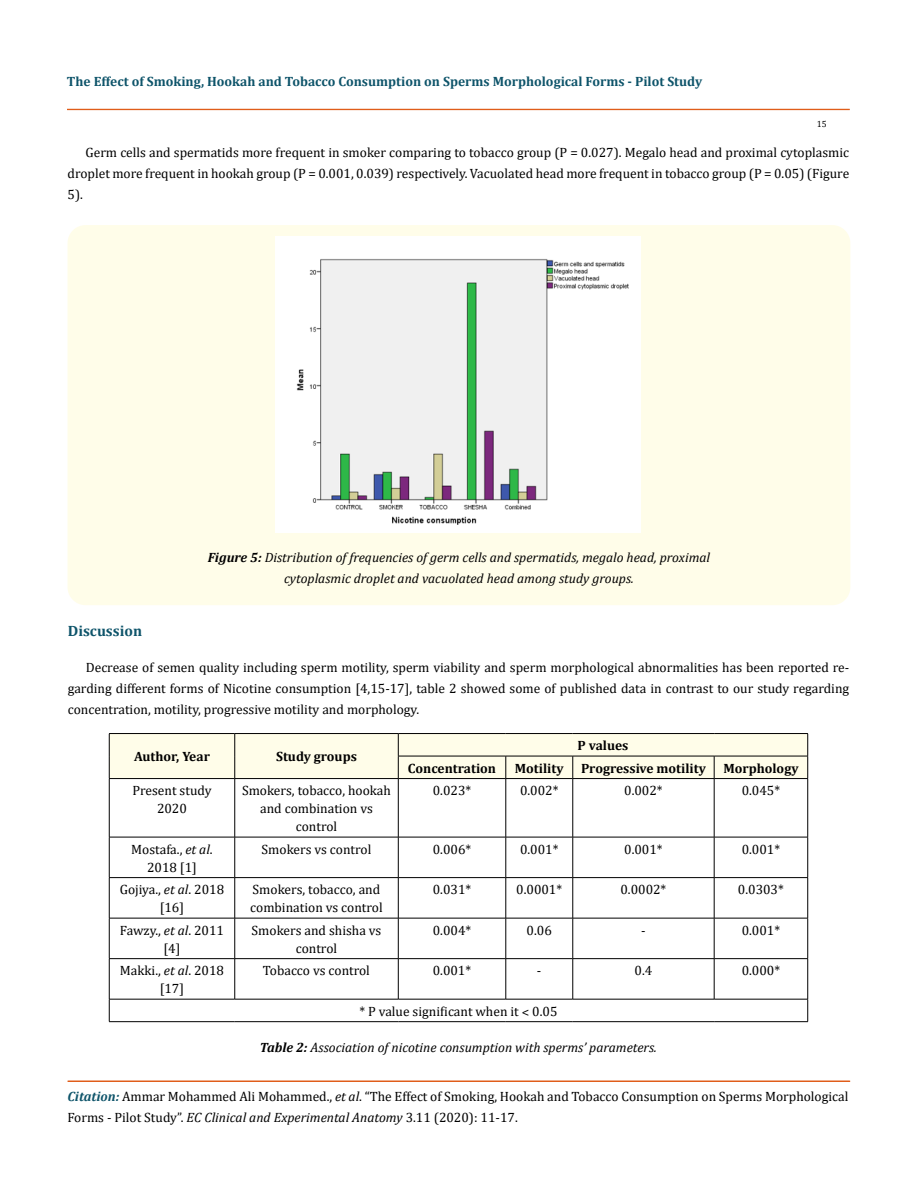
<style>
.page{position:relative;width:917px;height:1190px;background:#fff}
.page>*{position:absolute;margin:0;border:0;box-sizing:border-box;transform-origin:0 0}
.t1{font:700 15px "Cambria";color:#0e546a}
.t2{font:13.5px/18px "Cambria";color:#000;text-align:center}
.t3{font:italic 13.5px/21px "Cambria";color:#000;text-align:center}
.t4{font:700 13.5px "Cambria";color:#0e546a}
.t5{font:700 13.5px "Cambria";color:#000}
.t6{font:9px "Cambria";color:#000}
.s1{font-weight:700}
.s2{font-style:italic}
.s3{font-weight:700;font-style:italic;color:#0e546a}
</style>
<div class="page">
<div style="left:67px;top:109px;width:782px;height:1px;border:1px solid #e05d1a"></div>
<div style="left:68px;top:1081px;width:781px;height:1px;border:1px solid #e05d1a"></div>
<div style="left:68px;top:225px;width:782px;height:380px;background:#fffde9;border-radius:18px"></div>
<img style="left:275px;top:236px;width:365px;height:296px">
<svg style="left:109px;top:733px;width:699px;height:45px"></svg>
<hr style="left:109px;top:778px;width:126px;height:1px;background:#000">
<hr style="left:109px;top:778px;width:1px;height:59px;background:#000">
<hr style="left:235px;top:778px;width:163px;height:1px;background:#000">
<hr style="left:234px;top:778px;width:1px;height:59px;background:#000">
<hr style="left:398px;top:778px;width:108px;height:1px;background:#000">
<hr style="left:398px;top:778px;width:1px;height:59px;background:#000">
<hr style="left:506px;top:778px;width:66px;height:1px;background:#000">
<hr style="left:505px;top:778px;width:1px;height:59px;background:#000">
<hr style="left:572px;top:778px;width:142px;height:1px;background:#000">
<hr style="left:572px;top:778px;width:1px;height:59px;background:#000">
<hr style="left:714px;top:778px;width:93px;height:1px;background:#000">
<hr style="left:714px;top:778px;width:1px;height:59px;background:#000">
<hr style="left:807px;top:778px;width:1px;height:59px;background:#000">
<hr style="left:109px;top:836px;width:126px;height:1px;background:#000">
<hr style="left:109px;top:837px;width:1px;height:40px;background:#000">
<hr style="left:235px;top:836px;width:163px;height:1px;background:#000">
<hr style="left:234px;top:837px;width:1px;height:40px;background:#000">
<hr style="left:398px;top:836px;width:108px;height:1px;background:#000">
<hr style="left:398px;top:837px;width:1px;height:40px;background:#000">
<hr style="left:506px;top:836px;width:66px;height:1px;background:#000">
<hr style="left:505px;top:837px;width:1px;height:40px;background:#000">
<hr style="left:572px;top:836px;width:142px;height:1px;background:#000">
<hr style="left:572px;top:837px;width:1px;height:40px;background:#000">
<hr style="left:714px;top:836px;width:93px;height:1px;background:#000">
<hr style="left:714px;top:837px;width:1px;height:40px;background:#000">
<hr style="left:807px;top:837px;width:1px;height:40px;background:#000">
<hr style="left:109px;top:877px;width:126px;height:1px;background:#000">
<hr style="left:109px;top:877px;width:1px;height:41px;background:#000">
<hr style="left:235px;top:877px;width:163px;height:1px;background:#000">
<hr style="left:234px;top:877px;width:1px;height:41px;background:#000">
<hr style="left:398px;top:877px;width:108px;height:1px;background:#000">
<hr style="left:398px;top:877px;width:1px;height:41px;background:#000">
<hr style="left:506px;top:877px;width:66px;height:1px;background:#000">
<hr style="left:505px;top:877px;width:1px;height:41px;background:#000">
<hr style="left:572px;top:877px;width:142px;height:1px;background:#000">
<hr style="left:572px;top:877px;width:1px;height:41px;background:#000">
<hr style="left:714px;top:877px;width:93px;height:1px;background:#000">
<hr style="left:714px;top:877px;width:1px;height:41px;background:#000">
<hr style="left:807px;top:877px;width:1px;height:41px;background:#000">
<hr style="left:109px;top:917px;width:126px;height:1px;background:#000">
<hr style="left:109px;top:918px;width:1px;height:40px;background:#000">
<hr style="left:235px;top:917px;width:163px;height:1px;background:#000">
<hr style="left:234px;top:918px;width:1px;height:40px;background:#000">
<hr style="left:398px;top:917px;width:108px;height:1px;background:#000">
<hr style="left:398px;top:918px;width:1px;height:40px;background:#000">
<hr style="left:506px;top:917px;width:66px;height:1px;background:#000">
<hr style="left:505px;top:918px;width:1px;height:40px;background:#000">
<hr style="left:572px;top:917px;width:142px;height:1px;background:#000">
<hr style="left:572px;top:918px;width:1px;height:40px;background:#000">
<hr style="left:714px;top:917px;width:93px;height:1px;background:#000">
<hr style="left:714px;top:918px;width:1px;height:40px;background:#000">
<hr style="left:807px;top:918px;width:1px;height:40px;background:#000">
<hr style="left:109px;top:958px;width:126px;height:1px;background:#000">
<hr style="left:109px;top:958px;width:1px;height:41px;background:#000">
<hr style="left:235px;top:958px;width:163px;height:1px;background:#000">
<hr style="left:234px;top:958px;width:1px;height:41px;background:#000">
<hr style="left:398px;top:958px;width:108px;height:1px;background:#000">
<hr style="left:398px;top:958px;width:1px;height:41px;background:#000">
<hr style="left:506px;top:958px;width:66px;height:1px;background:#000">
<hr style="left:505px;top:958px;width:1px;height:41px;background:#000">
<hr style="left:572px;top:958px;width:142px;height:1px;background:#000">
<hr style="left:572px;top:958px;width:1px;height:41px;background:#000">
<hr style="left:714px;top:958px;width:93px;height:1px;background:#000">
<hr style="left:714px;top:958px;width:1px;height:41px;background:#000">
<hr style="left:807px;top:958px;width:1px;height:41px;background:#000">
<hr style="left:109px;top:998px;width:126px;height:1px;background:#000">
<svg style="left:109px;top:999px;width:1px;height:22px"></svg>
<hr style="left:235px;top:998px;width:163px;height:1px;background:#000">
<hr style="left:398px;top:998px;width:108px;height:1px;background:#000">
<hr style="left:506px;top:998px;width:66px;height:1px;background:#000">
<hr style="left:572px;top:998px;width:142px;height:1px;background:#000">
<hr style="left:714px;top:998px;width:93px;height:1px;background:#000">
<svg style="left:807px;top:999px;width:1px;height:22px"></svg>
<hr style="left:109px;top:1021px;width:126px;height:1px;background:#000">
<hr style="left:235px;top:1021px;width:163px;height:1px;background:#000">
<hr style="left:398px;top:1021px;width:108px;height:1px;background:#000">
<hr style="left:506px;top:1021px;width:66px;height:1px;background:#000">
<hr style="left:572px;top:1021px;width:142px;height:1px;background:#000">
<hr style="left:714px;top:1021px;width:93px;height:1px;background:#000">
<p class="t4" style="left:67px;top:72px;width:637px">The Effect of Smoking, Hookah and Tobacco Consumption on Sperms Morphological Forms - Pilot Study</p>
<p class="t6" style="left:816px;top:118px;width:11px">15</p>
<p class="t2" style="left:68px;top:142px;width:783px;line-height:21px;text-align:justify;text-indent:18px">Germ cells and spermatids more frequent in smoker comparing to tobacco group (P = 0.027). Megalo head and proximal cytoplasmic droplet more frequent in hookah group (P = 0.001, 0.039) respectively. Vacuolated head more frequent in tobacco group (P = 0.05) (Figure 5).</p>
<p class="t3" style="left:208px;top:546px;width:504px"><span class="s1">Figure 5:</span> Distribution of frequencies of germ cells and spermatids, megalo head, proximal cytoplasmic droplet and vacuolated head among study groups.</p>
<p class="t1" style="left:68px;top:620px;width:76px">Discussion</p>
<p class="t2" style="left:68px;top:656px;width:783px;line-height:21px;text-align:justify;text-indent:18px">Decrease of semen quality including sperm motility, sperm viability and sperm morphological abnormalities has been reported re&shy;garding different forms of Nicotine consumption [4,15-17], table 2 showed some of published data in contrast to our study regarding concentration, motility, progressive motility and morphology.</p>
<p class="t5" style="left:134px;top:747px;width:77px">Author, Year</p>
<p class="t5" style="left:276px;top:747px;width:82px">Study groups</p>
<p class="t5" style="left:577px;top:736px;width:52px">P values</p>
<p class="t5" style="left:408px;top:758px;width:90px">Concentration</p>
<p class="t5" style="left:515px;top:758px;width:50px">Motility</p>
<p class="t5" style="left:581px;top:758px;width:126px">Progressive motility</p>
<p class="t5" style="left:723px;top:758px;width:77px">Morphology</p>
<p class="t2" style="left:132px;top:781px;width:80px">Present study<br>2020</p>
<p class="t2" style="left:242px;top:781px;width:150px">Smokers, tobacco, hookah and combination vs control</p>
<p class="t2" style="left:433px;top:781px;width:40px">0.023*</p>
<p class="t2" style="left:520px;top:781px;width:40px">0.002*</p>
<p class="t2" style="left:624px;top:781px;width:40px">0.002*</p>
<p class="t2" style="left:741px;top:781px;width:40px">0.045*</p>
<p class="t2" style="left:131px;top:840px;width:83px">Mostafa., <span class="s2">et al</span>.<br>2018 [1]</p>
<p class="t2" style="left:261px;top:840px;width:111px">Smokers vs control</p>
<p class="t2" style="left:433px;top:840px;width:40px">0.006*</p>
<p class="t2" style="left:520px;top:840px;width:40px">0.001*</p>
<p class="t2" style="left:624px;top:840px;width:40px">0.001*</p>
<p class="t2" style="left:741px;top:840px;width:40px">0.001*</p>
<p class="t2" style="left:120px;top:880px;width:106px">Gojiya., <span class="s2">et al</span>. 2018 [16]</p>
<p class="t2" style="left:250px;top:880px;width:134px;text-align:left">Smokers, tobacco, and combination vs control</p>
<p class="t2" style="left:433px;top:880px;width:40px">0.031*</p>
<p class="t2" style="left:516px;top:880px;width:47px">0.0001*</p>
<p class="t2" style="left:620px;top:880px;width:47px">0.0002*</p>
<p class="t2" style="left:738px;top:880px;width:47px">0.0303*</p>
<p class="t2" style="left:120px;top:921px;width:106px">Fawzy., <span class="s2">et al</span>. 2011 [4]</p>
<p class="t2" style="left:251px;top:921px;width:131px">Smokers and shisha vs control</p>
<p class="t2" style="left:433px;top:921px;width:40px">0.004*</p>
<p class="t2" style="left:526px;top:921px;width:27px">0.06</p>
<p class="t2" style="left:641px;top:921px;width:6px">-</p>
<p class="t2" style="left:741px;top:921px;width:40px">0.001*</p>
<p class="t2" style="left:120px;top:961px;width:106px">Makki., <span class="s2">et al</span>. 2018 [17]</p>
<p class="t2" style="left:263px;top:961px;width:108px">Tobacco vs control</p>
<p class="t2" style="left:433px;top:961px;width:40px">0.001*</p>
<p class="t2" style="left:537px;top:961px;width:6px">-</p>
<p class="t2" style="left:634px;top:961px;width:19px">0.4</p>
<p class="t2" style="left:741px;top:961px;width:40px">0.000*</p>
<p class="t2" style="left:359px;top:1002px;width:199px">* P value significant when it ˂ 0.05</p>
<p class="t3" style="left:260px;top:1036px;width:398px"><span class="s1">Table 2:</span> Association of nicotine consumption with sperms’ parameters.</p>
<p class="t2" style="left:67px;top:1086px;width:782px;line-height:21px;text-align:left"><span class="s3">Citation:</span> Ammar Mohammed Ali Mohammed., <span class="s2">et al</span>. “The Effect of Smoking, Hookah and Tobacco Consumption on Sperms Morphological<br>Forms - Pilot Study”. <span class="s2">EC Clinical and Experimental Anatomy</span> 3.11 (2020): 11-17.</p>
</div>
